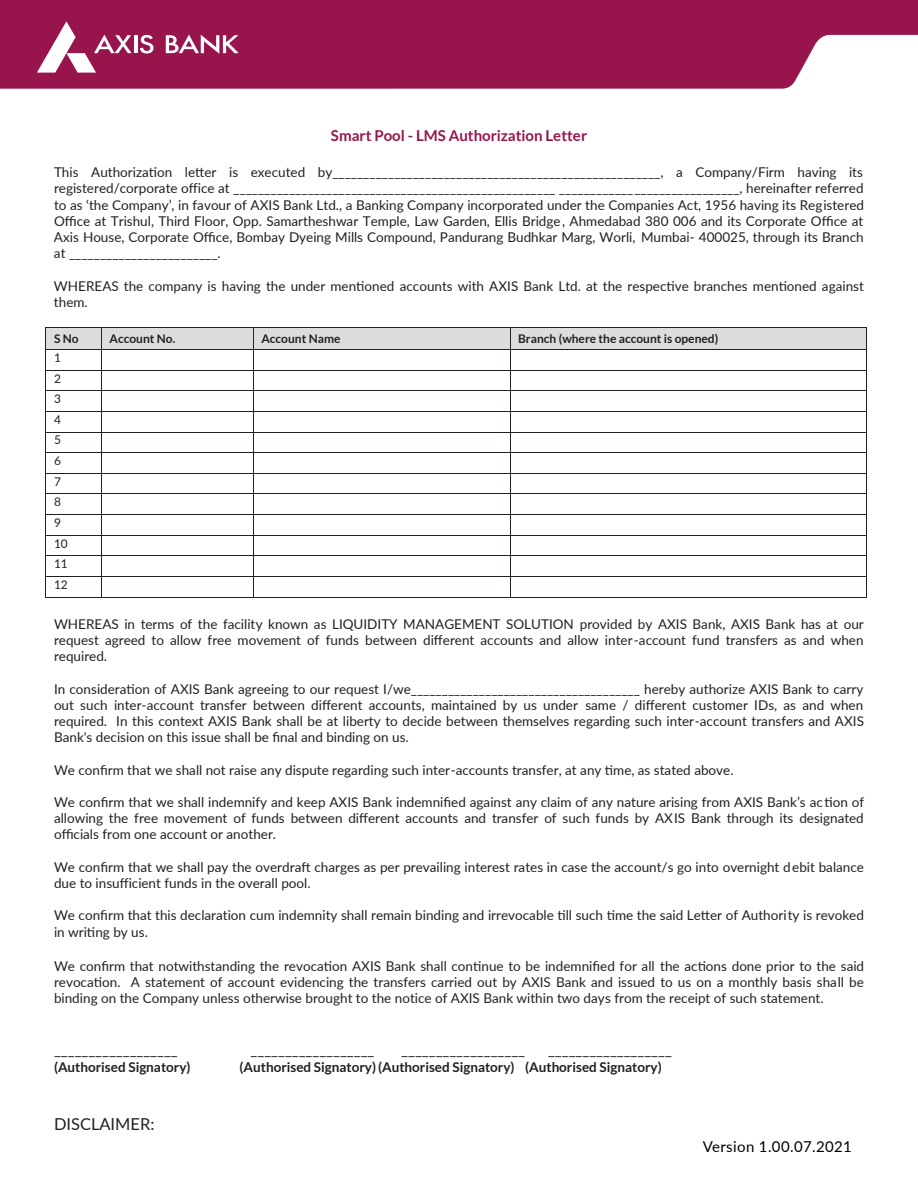
<style>
.page{position:relative;width:918px;height:1188px;background:#fff}
.page>*{position:absolute;margin:0;border:0;box-sizing:border-box;transform-origin:0 0}
.t1{font:16.5px "Lato";color:#231f20}
.t2{font:15px "Lato";color:#231f20}
.t3{font:700 15px "Lato";color:#97144c}
.t4{font:15px "Lato";letter-spacing:.025em;color:#000001}
.t5{font:13.5px/16.2px "Lato";color:#231f20;text-align:justify}
.t6{font:700 13.5px "Lato";color:#231f20}
.t7{font:700 12px "Lato";color:#231f20}
.t8{font:12px/20.7px "Lato";color:#231f20}
</style>
<div class="page">
<div style="left:46px;top:328px;width:55px;height:21px;background:#dcdddf"></div>
<div style="left:102px;top:328px;width:151px;height:21px;background:#dcdddf"></div>
<div style="left:254px;top:328px;width:256px;height:21px;background:#dcdddf"></div>
<div style="left:511px;top:328px;width:355px;height:21px;background:#dcdddf"></div>
<hr style="left:46px;top:328px;width:55px;height:1px;background:#231f20">
<hr style="left:102px;top:328px;width:151px;height:1px;background:#231f20">
<hr style="left:254px;top:328px;width:256px;height:1px;background:#231f20">
<hr style="left:511px;top:328px;width:355px;height:1px;background:#231f20">
<hr style="left:46px;top:349px;width:55px;height:1px;background:#231f20">
<hr style="left:102px;top:349px;width:151px;height:1px;background:#231f20">
<hr style="left:254px;top:349px;width:256px;height:1px;background:#231f20">
<hr style="left:511px;top:349px;width:355px;height:1px;background:#231f20">
<hr style="left:46px;top:370px;width:55px;height:1px;background:#231f20">
<hr style="left:102px;top:370px;width:151px;height:1px;background:#231f20">
<hr style="left:254px;top:370px;width:256px;height:1px;background:#231f20">
<hr style="left:511px;top:370px;width:355px;height:1px;background:#231f20">
<hr style="left:46px;top:390px;width:55px;height:1px;background:#231f20">
<hr style="left:102px;top:390px;width:151px;height:1px;background:#231f20">
<hr style="left:254px;top:390px;width:256px;height:1px;background:#231f20">
<hr style="left:511px;top:390px;width:355px;height:1px;background:#231f20">
<hr style="left:46px;top:411px;width:55px;height:1px;background:#231f20">
<hr style="left:102px;top:411px;width:151px;height:1px;background:#231f20">
<hr style="left:254px;top:411px;width:256px;height:1px;background:#231f20">
<hr style="left:511px;top:411px;width:355px;height:1px;background:#231f20">
<hr style="left:46px;top:432px;width:55px;height:1px;background:#231f20">
<hr style="left:102px;top:432px;width:151px;height:1px;background:#231f20">
<hr style="left:254px;top:432px;width:256px;height:1px;background:#231f20">
<hr style="left:511px;top:432px;width:355px;height:1px;background:#231f20">
<hr style="left:46px;top:452px;width:55px;height:1px;background:#231f20">
<hr style="left:102px;top:452px;width:151px;height:1px;background:#231f20">
<hr style="left:254px;top:452px;width:256px;height:1px;background:#231f20">
<hr style="left:511px;top:452px;width:355px;height:1px;background:#231f20">
<hr style="left:46px;top:473px;width:55px;height:1px;background:#231f20">
<hr style="left:102px;top:473px;width:151px;height:1px;background:#231f20">
<hr style="left:254px;top:473px;width:256px;height:1px;background:#231f20">
<hr style="left:511px;top:473px;width:355px;height:1px;background:#231f20">
<hr style="left:46px;top:494px;width:55px;height:1px;background:#231f20">
<hr style="left:102px;top:494px;width:151px;height:1px;background:#231f20">
<hr style="left:254px;top:494px;width:256px;height:1px;background:#231f20">
<hr style="left:511px;top:494px;width:355px;height:1px;background:#231f20">
<hr style="left:46px;top:514px;width:55px;height:1px;background:#231f20">
<hr style="left:102px;top:514px;width:151px;height:1px;background:#231f20">
<hr style="left:254px;top:514px;width:256px;height:1px;background:#231f20">
<hr style="left:511px;top:514px;width:355px;height:1px;background:#231f20">
<hr style="left:46px;top:535px;width:55px;height:1px;background:#231f20">
<hr style="left:102px;top:535px;width:151px;height:1px;background:#231f20">
<hr style="left:254px;top:535px;width:256px;height:1px;background:#231f20">
<hr style="left:511px;top:535px;width:355px;height:1px;background:#231f20">
<hr style="left:46px;top:556px;width:55px;height:1px;background:#231f20">
<hr style="left:102px;top:556px;width:151px;height:1px;background:#231f20">
<hr style="left:254px;top:556px;width:256px;height:1px;background:#231f20">
<hr style="left:511px;top:556px;width:355px;height:1px;background:#231f20">
<hr style="left:46px;top:576px;width:55px;height:1px;background:#231f20">
<hr style="left:102px;top:576px;width:151px;height:1px;background:#231f20">
<hr style="left:254px;top:576px;width:256px;height:1px;background:#231f20">
<hr style="left:511px;top:576px;width:355px;height:1px;background:#231f20">
<hr style="left:46px;top:597px;width:55px;height:1px;background:#231f20">
<svg style="left:101px;top:328px;width:1px;height:270px"></svg>
<hr style="left:102px;top:597px;width:151px;height:1px;background:#231f20">
<svg style="left:253px;top:328px;width:1px;height:270px"></svg>
<hr style="left:254px;top:597px;width:256px;height:1px;background:#231f20">
<svg style="left:510px;top:328px;width:1px;height:270px"></svg>
<hr style="left:511px;top:597px;width:355px;height:1px;background:#231f20">
<svg style="left:866px;top:328px;width:1px;height:270px"></svg>
<svg style="left:0;top:0;width:918px;height:89px;background:#9f275b"></svg>
<svg style="left:37px;top:21px;width:95px;height:52px"></svg>
<hr style="left:134px;top:35px;width:3px;height:18px;background:#fff">
<svg style="left:140px;top:35px;width:14px;height:19px"></svg>
<svg style="left:166px;top:35px;width:73px;height:19px"></svg>
<p class="t3" style="left:331px;top:127px;width:258px">Smart Pool - LMS Authorization Letter</p>
<p class="t5" style="left:54px;top:164px;width:812px">This Authorization letter is executed by_____________________________________________________, a Company/Firm having its registered/corporate office at ____________________________________________________ _____________________________, hereinafter referred to as ‘the Company’, in favour of AXIS Bank Ltd., a Banking Company incorporated under the Companies Act, 1956 having its Registered Office at Trishul, Third Floor, Opp. Samartheshwar Temple, Law Garden, Ellis Bridge, Ahmedabad 380 006 and its Corporate Office at Axis House, Corporate Office, Bombay Dyeing Mills Compound, Pandurang Budhkar Marg, Worli, Mumbai- 400025, through its Branch at ________________________.</p>
<p class="t5" style="left:54px;top:277px;width:811px">WHEREAS the company is having the under mentioned accounts with AXIS Bank Ltd. at the respective branches mentioned against them.</p>
<p class="t7" style="left:54px;top:332px;width:26px">S No</p>
<p class="t7" style="left:110px;top:332px;width:67px">Account No.</p>
<p class="t7" style="left:261px;top:332px;width:81px">Account Name</p>
<p class="t7" style="left:518px;top:332px;width:202px">Branch (where the account is opened)</p>
<p class="t8" style="left:54px;top:347px;width:15px">1<br>2<br>3<br>4<br>5<br>6<br>7<br>8<br>9<br>10<br>11<br>12</p>
<p class="t5" style="left:54px;top:615px;width:811px">WHEREAS in terms of the facility known as LIQUIDITY MANAGEMENT SOLUTION provided by AXIS Bank, AXIS Bank has at our request agreed to allow free movement of funds between different accounts and allow inter-account fund transfers as and when required.</p>
<p class="t5" style="left:54px;top:680px;width:811px">In consideration of AXIS Bank agreeing to our request I/we_____________________________________ hereby authorize AXIS Bank to carry out such inter-account transfer between different accounts, maintained by us under same / different customer IDs, as and when required. In this context AXIS Bank shall be at liberty to decide between themselves regarding such inter-account transfers and AXIS Bank's decision on this issue shall be final and binding on us.</p>
<p class="t5" style="left:54px;top:761px;width:681px">We confirm that we shall not raise any dispute regarding such inter-accounts transfer, at any time, as stated above.</p>
<p class="t5" style="left:54px;top:793px;width:812px">We confirm that we shall indemnify and keep AXIS Bank indemnified against any claim of any nature arising from AXIS Bank’s action of allowing the free movement of funds between different accounts and transfer of such funds by AXIS Bank through its designated officials from one account or another.</p>
<p class="t5" style="left:54px;top:858px;width:811px">We confirm that we shall pay the overdraft charges as per prevailing interest rates in case the account/s go into overnight debit balance due to insufficient funds in the overall pool.</p>
<p class="t5" style="left:54px;top:907px;width:811px">We confirm that this declaration cum indemnity shall remain binding and irrevocable till such time the said Letter of Authority is revoked in writing by us.</p>
<p class="t5" style="left:54px;top:957px;width:812px">We confirm that notwithstanding the revocation AXIS Bank shall continue to be indemnified for all the actions done prior to the said revocation. A statement of account evidencing the transfers carried out by AXIS Bank and issued to us on a monthly basis shall be binding on the Company unless otherwise brought to the notice of AXIS Bank within two days from the receipt of such statement.</p>
<p class="t2" style="left:54px;top:1039px;width:125px">__________________</p>
<p class="t2" style="left:251px;top:1039px;width:125px">__________________</p>
<p class="t2" style="left:401px;top:1039px;width:125px">__________________</p>
<p class="t2" style="left:548px;top:1039px;width:125px">__________________</p>
<p class="t6" style="left:54px;top:1059px;width:138px">(Authorised Signatory)</p>
<p class="t6" style="left:240px;top:1059px;width:424px">(Authorised Signatory)(Authorised Signatory) (Authorised Signatory)</p>
<p class="t1" style="left:54px;top:1113px;width:102px">DISCLAIMER:</p>
<p class="t4" style="left:703px;top:1136px;width:151px">Version 1.00.07.2021</p>
</div>
